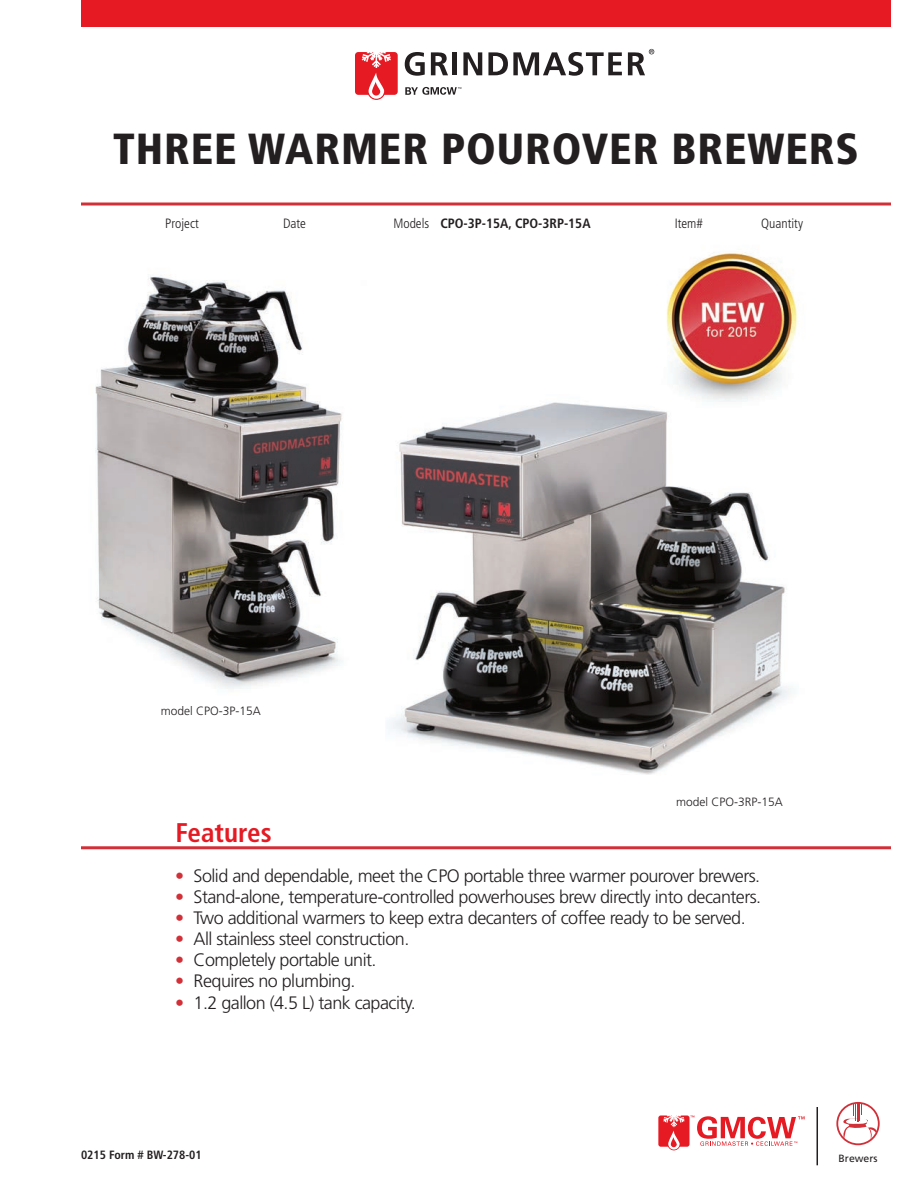
<style>
.page{position:relative;width:918px;height:1188px;background:#fff}
.page>*{position:absolute;margin:0;border:0;box-sizing:border-box;transform-origin:0 0}
.t1{font:900 condensed 43.5px "Frutiger LT Std";letter-spacing:.02em;color:#231f20}
.t2{font:700 condensed 27px "Frutiger LT Std";color:#e51a23}
.t3{font:300 18px "Frutiger LT Std";letter-spacing:-.03em;color:#231f20}
.t4{font:700 condensed 13.5px "Frutiger LT Std";color:#231f20}
.t5{font:300 condensed 13.5px "Frutiger LT Std";color:#231f20}
.t6{font:300 12px "Frutiger LT Std";color:#231f20}
.t7{font:700 condensed 12px "Frutiger LT Std";color:#231f20}
.t8{font:10.5px "Frutiger LT Std";color:#231f20}
.s1{font-weight:300}
.s2{color:#d23038}
</style>
<div class="page">
<div style="left:81px;top:0;width:810px;height:27px;background:#e51a23"></div>
<hr style="left:817px;top:1107px;width:1px;height:58px;background:#231f20">
<svg style="left:81px;top:202px;width:810px;height:4px;background:#dd6369"></svg>
<hr style="left:81px;top:846px;width:810px;height:3px;background:#d23038">
<svg style="left:355px;top:52px;width:43px;height:48px"></svg>
<svg style="left:405px;top:52px;width:20px;height:24px"></svg>
<svg style="left:431px;top:52px;width:17px;height:23px"></svg>
<hr style="left:453px;top:52px;width:4px;height:23px;background:#231f20">
<svg style="left:463px;top:52px;width:19px;height:23px"></svg>
<svg style="left:488px;top:52px;width:134px;height:24px"></svg>
<svg style="left:628px;top:49px;width:26px;height:26px"></svg>
<svg style="left:405px;top:87px;width:56px;height:8px"></svg>
<img style="left:95px;top:275px;width:248px;height:414px">
<img style="left:666px;top:252px;width:132px;height:143px">
<img style="left:389px;top:395px;width:402px;height:380px">
<svg style="left:658px;top:1116px;width:147px;height:34px"></svg>
<svg style="left:836px;top:1102px;width:44px;height:43px"></svg>
<h1 class="t1" style="left:113px;top:123px;width:747px">THREE WARMER POUROVER BREWERS</h1>
<p class="t5" style="left:165px;top:216px;width:35px">Project</p>
<p class="t5" style="left:283px;top:216px;width:25px">Date</p>
<p class="t4" style="left:393px;top:215px;width:199px"><span class="s1">Models</span> CPO-3P-15A, CPO-3RP-15A</p>
<p class="t5" style="left:675px;top:216px;width:30px">Item#</p>
<p class="t5" style="left:761px;top:216px;width:43px">Quantity</p>
<p class="t6" style="left:161px;top:704px;width:102px">model CPO-3P-15A</p>
<p class="t6" style="left:676px;top:795px;width:108px">model CPO-3RP-15A</p>
<h2 class="t2" style="left:176px;top:816px;width:98px">Features</h2>
<p class="t3" style="left:175px;top:866px;width:587px"><span class="s2">•</span> Solid and dependable, meet the CPO portable three warmer pourover brewers.</p>
<p class="t3" style="left:175px;top:887px;width:588px"><span class="s2">•</span> Stand-alone, temperature-controlled powerhouses brew directly into decanters.</p>
<p class="t3" style="left:175px;top:908px;width:572px"><span class="s2">•</span> Two additional warmers to keep extra decanters of coffee ready to be served.</p>
<p class="t3" style="left:175px;top:929px;width:236px"><span class="s2">•</span> All stainless steel construction.</p>
<p class="t3" style="left:175px;top:950px;width:203px"><span class="s2">•</span> Completely portable unit.</p>
<p class="t3" style="left:175px;top:971px;width:182px"><span class="s2">•</span> Requires no plumbing.</p>
<p class="t3" style="left:175px;top:992px;width:242px"><span class="s2">•</span> 1.2 gallon (4.5 L) tank capacity.</p>
<p class="t7" style="left:81px;top:1148px;width:122px">0215 Form # BW-278-01</p>
<p class="t8" style="left:839px;top:1152px;width:41px">Brewers</p>
</div>
